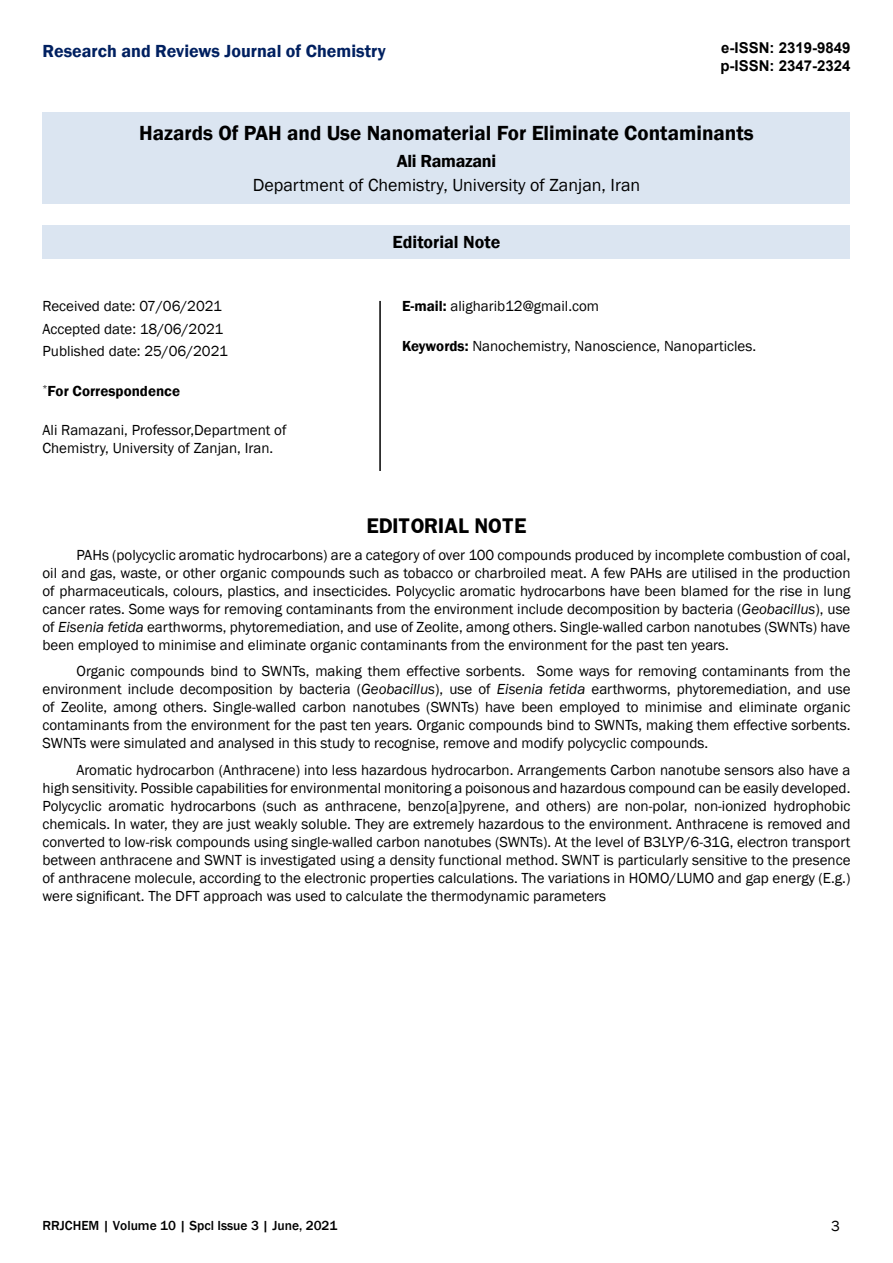
<style>
.page{position:relative;width:893px;height:1263px;background:#fff}
.page>*{position:absolute;margin:0;border:0;box-sizing:border-box;transform-origin:0 0}
.t1{font:600 21px "Franklin Gothic";color:#000}
.t2{font:18px "Franklin Gothic";color:#000}
.t3{font:600 18px "Franklin Gothic";color:#002060}
.t4{font:600 18px "Franklin Gothic";letter-spacing:-.005em;color:#000}
.t5{font:700 18px "Franklin";color:#000}
.t6{font:15px/18px "Franklin Gothic";color:#000;text-align:justify}
.t7{font:700 15px/18px "Arial";color:#000}
.t8{font:600 15px "Franklin Gothic";color:#000}
.t9{font:500 13.5px "Franklin Gothic";color:#000}
.s1{font-weight:600}
.s2{font-style:italic}
</style>
<div class="page">
<div style="left:43px;top:112px;width:807px;height:92px;background:#dbe5f1"></div>
<div style="left:43px;top:225px;width:807px;height:33px;background:#dbe5f1"></div>
<hr style="left:379px;top:301px;width:2px;height:170px;background:#000">
<p class="t3" style="left:43px;top:40px;width:345px">Research and Reviews Journal of Chemistry</p>
<p class="t7" style="left:720px;top:39px;width:132px">e-ISSN: 2319-9849 p-ISSN: 2347-2324</p>
<h1 class="t1" style="left:139px;top:120px;width:616px">Hazards Of PAH and Use Nanomaterial For Eliminate Contaminants</h1>
<p class="t4" style="left:397px;top:150px;width:101px">Ali Ramazani</p>
<p class="t2" style="left:253px;top:174px;width:389px">Department of Chemistry, University of Zanjan, Iran</p>
<p class="t6" style="left:43px;top:295px;width:187px;line-height:22.5px;text-align:left">Received date: 07/06/2021<br>Accepted date: 18/06/2021<br>Published date: 25/06/2021</p>
<p class="t8" style="left:43px;top:381px;width:139px"><sup>*</sup>For Correspondence</p>
<p class="t6" style="left:43px;top:421px;width:246px">Ali Ramazani, Professor,Department of<br>Chemistry, University of Zanjan, Iran.</p>
<p class="t4" style="left:393px;top:231px;width:109px">Editorial Note</p>
<p class="t6" style="left:402px;top:298px;width:199px"><span class="s1">E-mail:</span> aligharib12@gmail.com</p>
<p class="t6" style="left:402px;top:337px;width:356px"><span class="s1">Keywords:</span> Nanochemistry, Nanoscience, Nanoparticles.</p>
<p class="t5" style="left:367px;top:513px;width:161px">EDITORIAL NOTE</p>
<p class="t6" style="left:43px;top:546px;width:809px;text-indent:34px">PAHs (polycyclic aromatic hydrocarbons) are a category of over 100 compounds produced by incomplete combustion of coal, oil and gas, waste, or other organic compounds such as tobacco or charbroiled meat. A few PAHs are utilised in the production of pharmaceuticals, colours, plastics, and insecticides. Polycyclic aromatic hydrocarbons have been blamed for the rise in lung cancer rates. Some ways for removing contaminants from the environment include decomposition by bacteria (<span class="s2">Geobacillus</span>), use of <span class="s2">Eisenia fetida</span> earthworms, phytoremediation, and use of Zeolite, among others. Single-walled carbon nanotubes (SWNTs) have been employed to minimise and eliminate organic contaminants from the environment for the past ten years.</p>
<p class="t6" style="left:43px;top:663px;width:809px;text-indent:34px">Organic compounds bind to SWNTs, making them effective sorbents. Some ways for removing contaminants from the environment include decomposition by bacteria (<span class="s2">Geobacillus</span>), use of <span class="s2">Eisenia fetida</span> earthworms, phytoremediation, and use of Zeolite, among others. Single-walled carbon nanotubes (SWNTs) have been employed to minimise and eliminate organic contaminants from the environment for the past ten years. Organic compounds bind to SWNTs, making them effective sorbents.<br>SWNTs were simulated and analysed in this study to recognise, remove and modify polycyclic compounds.</p>
<p class="t6" style="left:43px;top:761px;width:809px;text-indent:34px">Aromatic hydrocarbon (Anthracene) into less hazardous hydrocarbon. Arrangements Carbon nanotube sensors also have a high sensitivity. Possible capabilities for environmental monitoring a poisonous and hazardous compound can be easily developed.<br>Polycyclic aromatic hydrocarbons (such as anthracene, benzo[a]pyrene, and others) are non-polar, non-ionized hydrophobic chemicals. In water, they are just weakly soluble. They are extremely hazardous to the environment. Anthracene is removed and converted to low-risk compounds using single-walled carbon nanotubes (SWNTs). At the level of B3LYP/6-31G, electron transport between anthracene and SWNT is investigated using a density functional method. SWNT is particularly sensitive to the presence of anthracene molecule, according to the electronic properties calculations. The variations in HOMO/LUMO and gap energy (E.g.) were significant. The DFT approach was used to calculate the thermodynamic parameters</p>
<p class="t9" style="left:43px;top:1217px;width:296px">RRJCHEM | Volume 10 | Spcl Issue 3 | June, 2021</p>
<p class="t6" style="left:831px;top:1217px;width:10px">3</p>
</div>
